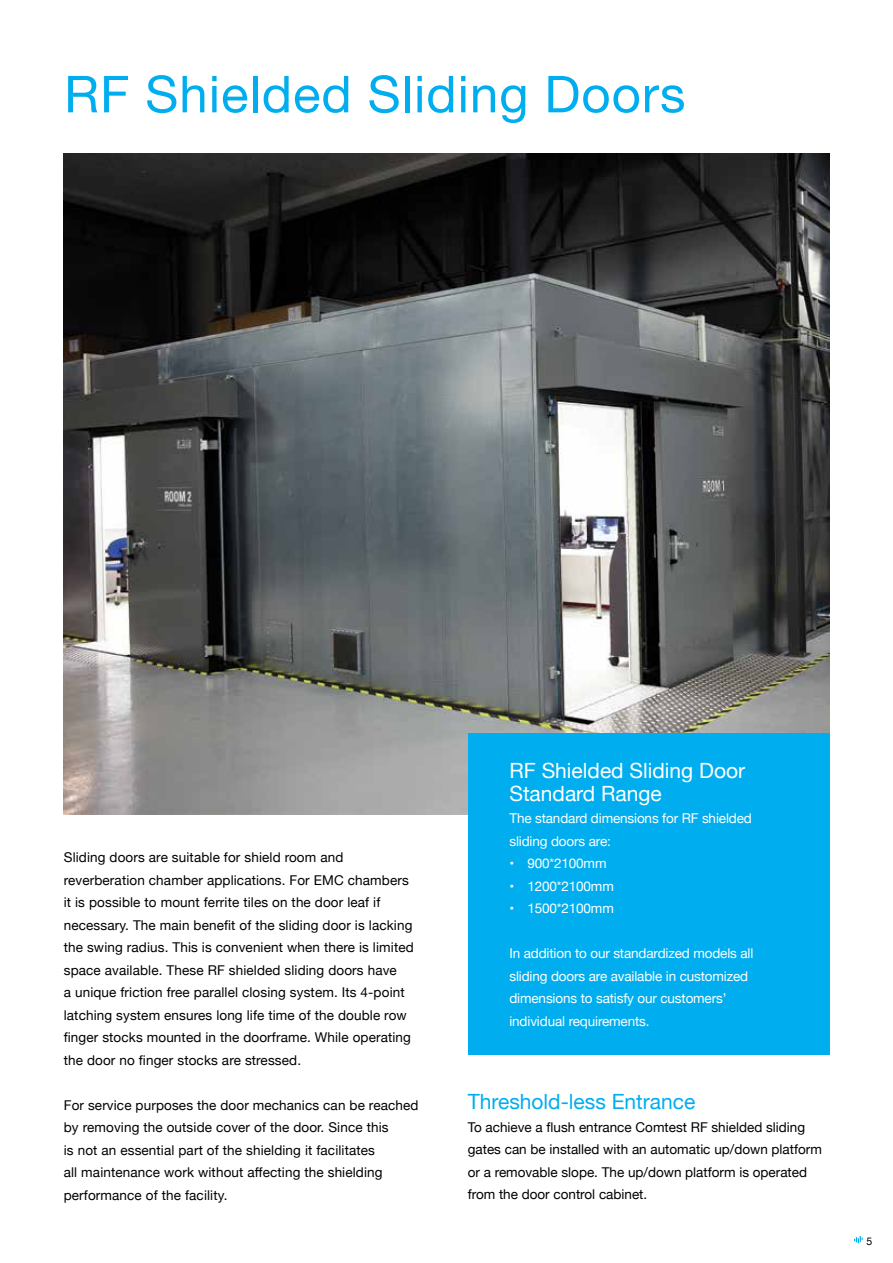
<style>
.page{position:relative;width:893px;height:1263px;background:#fff}
.page>*{position:absolute;margin:0;border:0;box-sizing:border-box;transform-origin:0 0}
.t1{font:51px "Helvetica Neue";letter-spacing:.02em;color:#00aeef}
.t2{font:21px/22.5px "Helvetica Neue";color:#fff}
.t3{font:21px "Helvetica Neue";color:#00aeef}
.t4{font:13.5px/22.5px "Helvetica Neue";letter-spacing:.01em;color:#000}
.t5{font:13.5px/22.5px "Helvetica Neue";letter-spacing:-.01em;color:#fff}
.t6{font:10.5px "Helvetica Neue";color:#000}
</style>
<div class="page">
<svg style="left:854px;top:1236px;width:9px;height:7px"></svg>
<img style="left:64px;top:153px;width:765px;height:661px">
<div style="left:468px;top:733px;width:361px;height:322px;background:#00aeef"></div>
<h1 class="t1" style="left:64px;top:57px;width:623px">RF Shielded Sliding Doors</h1>
<p class="t4" style="left:64px;top:847px;width:352px">Sliding doors are suitable for shield room and reverberation chamber applications. For EMC chambers it is possible to mount ferrite tiles on the door leaf if necessary. The main benefit of the sliding door is lacking the swing radius. This is convenient when there is limited space available. These RF shielded sliding doors have<br>a unique friction free parallel closing system. Its 4-point latching system ensures long life time of the double row finger stocks mounted in the doorframe. While operating the door no finger stocks are stressed.</p>
<p class="t4" style="left:64px;top:1094px;width:356px">For service purposes the door mechanics can be reached by removing the outside cover of the door. Since this<br>is not an essential part of the shielding it facilitates<br>all maintenance work without affecting the shielding performance of the facility.</p>
<h2 class="t2" style="left:509px;top:761px;width:237px">RF Shielded Sliding Door<br>Standard Range</h2>
<p class="t5" style="left:509px;top:808px;width:244px">The standard dimensions for RF shielded sliding doors are:</p>
<p class="t5" style="left:509px;top:853px;width:99px">• 900*2100mm</p>
<p class="t5" style="left:509px;top:875px;width:106px">• 1200*2100mm</p>
<p class="t5" style="left:509px;top:898px;width:106px">• 1500*2100mm</p>
<p class="t5" style="left:509px;top:943px;width:246px">In addition to our standardized models all sliding doors are available in customized dimensions to satisfy our customers’ individual requirements.</p>
<h2 class="t3" style="left:468px;top:1086px;width:229px">Threshold-less Entrance</h2>
<p class="t4" style="left:468px;top:1116px;width:356px">To achieve a flush entrance Comtest RF shielded sliding gates can be installed with an automatic up/down platform or a removable slope. The up/down platform is operated from the door control cabinet.</p>
<p class="t6" style="left:867px;top:1234px;width:7px">5</p>
</div>
